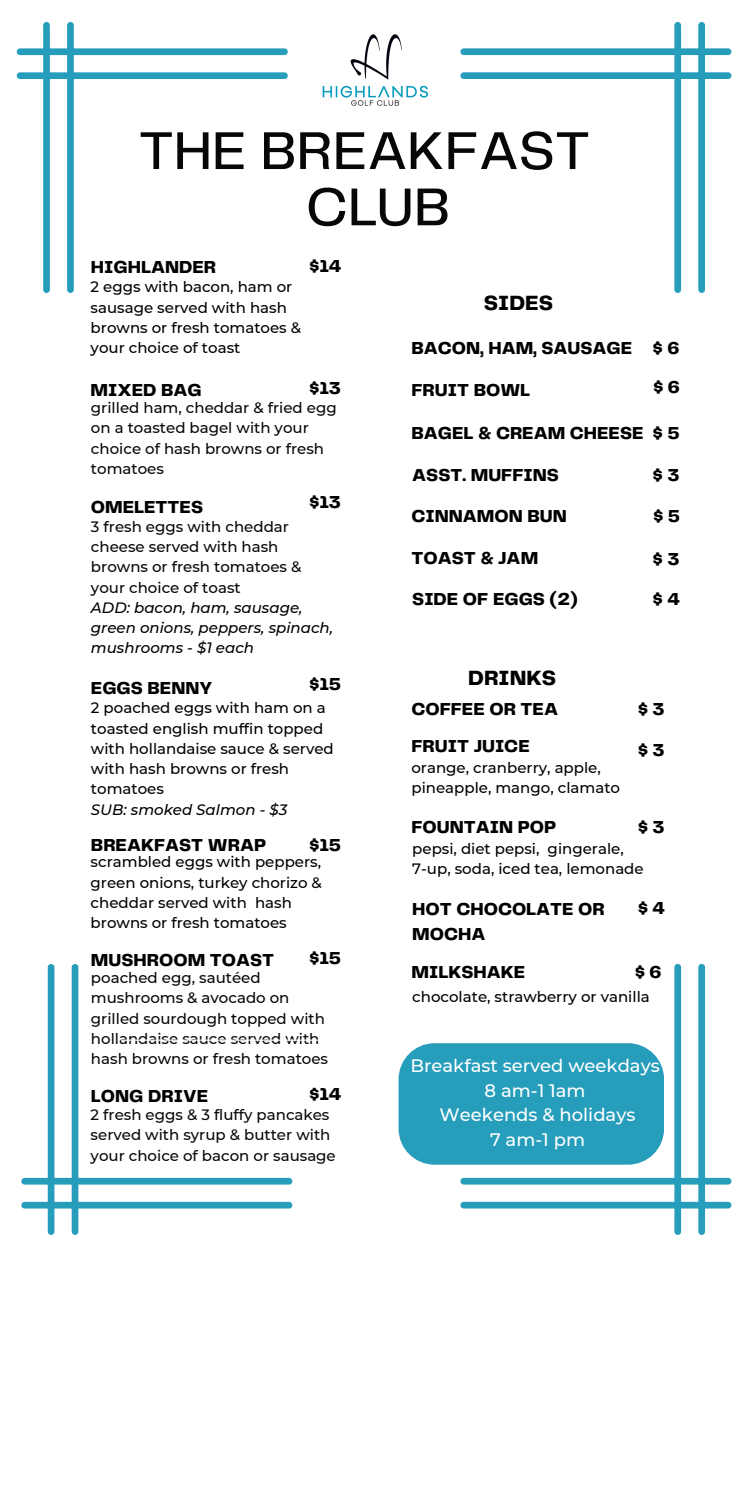
<style>
.page{position:relative;width:756px;height:1512px;background:#fff}
.page>*{position:absolute;margin:0;border:0;box-sizing:border-box;transform-origin:0 0}
.t1{font:500 55.2px/56.2px "Telegraf";color:#070707;text-align:center}
.t2{font:800 21.3px "Telegraf";color:#000}
.t3{font:800 18px/24.8px "Telegraf";color:#000}
.t4{font:500 18px/24.8px "Montserrat";color:#fff;text-align:center}
.t5{font:500 15px/20.2px "Montserrat";color:#000}
.t6{font:500 15px/20.2px "Montserrat";color:#070707}
.t7{font:italic 500 15px/20.2px "Montserrat";color:#000}
</style>
<div class="page">
<div style="left:399px;top:1043px;width:265px;height:122px;background:#269dbb;border-radius:36px"></div>
<img style="left:322px;top:34px;width:107px;height:72px">
<svg style="left:17px;top:22px;width:271px;height:271px"></svg>
<svg style="left:460px;top:22px;width:271px;height:271px"></svg>
<svg style="left:460px;top:964px;width:271px;height:271px"></svg>
<svg style="left:21px;top:964px;width:271px;height:271px"></svg>
<p class="t1" style="left:139px;top:125px;width:453px">THE BREAKFAST<br>CLUB</p>
<p class="t3" style="left:91px;top:256px;width:127px">HIGHLANDER</p>
<h3 class="t3" style="left:309px;top:255px;width:33px">$14</h3>
<h3 class="t5" style="left:91px;top:277px;width:212px">2 eggs with bacon, ham or sausage served with hash browns or fresh tomatoes &amp; your choice of toast</h3>
<h3 class="t2" style="left:484px;top:293px;width:71px">SIDES</h3>
<p class="t3" style="left:653px;top:337px;width:28px">$ 6</p>
<p class="t3" style="left:653px;top:375px;width:28px">$ 6</p>
<h3 class="t3" style="left:653px;top:421px;width:28px">$ 5</h3>
<p class="t3" style="left:411px;top:337px;width:222px">BACON, HAM, SAUSAGE</p>
<h3 class="t3" style="left:309px;top:376px;width:33px">$13</h3>
<p class="t3" style="left:91px;top:378px;width:113px">MIXED BAG</p>
<h3 class="t3" style="left:411px;top:378px;width:120px">FRUIT BOWL</h3>
<h2 class="t6" style="left:91px;top:398px;width:247px">grilled ham, cheddar &amp; fried egg on a toasted bagel with your choice of hash browns or fresh tomatoes</h2>
<h3 class="t3" style="left:411px;top:421px;width:234px">BAGEL &amp; CREAM CHEESE</h3>
<h3 class="t3" style="left:653px;top:464px;width:28px">$ 3</h3>
<h3 class="t3" style="left:653px;top:505px;width:28px">$ 5</h3>
<h3 class="t3" style="left:653px;top:547px;width:28px">$ 3</h3>
<h3 class="t3" style="left:412px;top:464px;width:148px">ASST. MUFFINS</h3>
<p class="t3" style="left:309px;top:491px;width:33px">$13</p>
<h3 class="t3" style="left:91px;top:496px;width:114px">OMELETTES</h3>
<h3 class="t3" style="left:411px;top:505px;width:157px">CINNAMON BUN</h3>
<h3 class="t6" style="left:91px;top:516px;width:212px">3 fresh eggs with cheddar cheese served with hash browns or fresh tomatoes &amp; your choice of toast</h3>
<h3 class="t7" style="left:91px;top:597px;width:244px">ADD: bacon, ham, sausage, green onions, peppers, spinach, mushrooms - $1 each</h3>
<h3 class="t3" style="left:411px;top:546px;width:128px">TOAST &amp; JAM</h3>
<p class="t3" style="left:412px;top:588px;width:167px">SIDE OF EGGS (2)</p>
<h3 class="t3" style="left:653px;top:588px;width:29px">$ 4</h3>
<h3 class="t3" style="left:91px;top:676px;width:123px">EGGS BENNY</h3>
<h3 class="t3" style="left:309px;top:672px;width:33px">$15</h3>
<h3 class="t5" style="left:91px;top:698px;width:244px">2 poached eggs with ham on a toasted english muffin topped with hollandaise sauce &amp; served with hash browns or fresh tomatoes</h3>
<h3 class="t7" style="left:91px;top:799px;width:198px">SUB: smoked Salmon - $3</h3>
<p class="t3" style="left:91px;top:833px;width:177px">BREAKFAST WRAP</p>
<h3 class="t3" style="left:309px;top:833px;width:33px">$15</h3>
<h2 class="t5" style="left:91px;top:852px;width:233px">scrambled eggs with peppers, green onions, turkey chorizo &amp; cheddar served with hash browns or fresh tomatoes</h2>
<p class="t3" style="left:309px;top:947px;width:33px">$15</p>
<h1 class="t3" style="left:91px;top:948px;width:185px">MUSHROOM TOAST</h1>
<h3 class="t6" style="left:91px;top:968px;width:239px">poached egg, sautéed mushrooms &amp; avocado on grilled sourdough topped with hollandaise sauce served with hash browns or fresh tomatoes</h3>
<h3 class="t3" style="left:91px;top:1085px;width:119px">LONG DRIVE</h3>
<h3 class="t3" style="left:309px;top:1082px;width:33px">$14</h3>
<h3 class="t6" style="left:91px;top:1105px;width:247px">2 fresh eggs &amp; 3 fluffy pancakes served with syrup &amp; butter with your choice of bacon or sausage</h3>
<h3 class="t2" style="left:468px;top:669px;width:89px">DRINKS</h3>
<h3 class="t3" style="left:411px;top:697px;width:148px">COFFEE OR TEA</h3>
<p class="t3" style="left:411px;top:735px;width:120px">FRUIT JUICE</p>
<h3 class="t5" style="left:411px;top:757px;width:210px">orange, cranberry, apple, pineapple, mango, clamato</h3>
<h3 class="t3" style="left:638px;top:697px;width:28px">$ 3</h3>
<h3 class="t3" style="left:638px;top:739px;width:28px">$ 3</h3>
<h3 class="t3" style="left:411px;top:816px;width:146px">FOUNTAIN POP</h3>
<p class="t3" style="left:638px;top:816px;width:28px">$ 3</p>
<p class="t5" style="left:412px;top:838px;width:213px">pepsi, diet pepsi, gingerale,</p>
<h3 class="t5" style="left:412px;top:858px;width:233px">7-up, soda, iced tea, lemonade</h3>
<h3 class="t3" style="left:412px;top:898px;width:194px">HOT CHOCOLATE OR<br>MOCHA</h3>
<h3 class="t3" style="left:638px;top:897px;width:29px">$ 4</h3>
<p class="t3" style="left:411px;top:960px;width:115px">MILKSHAKE</p>
<h3 class="t3" style="left:635px;top:960px;width:28px">$ 6</h3>
<h3 class="t5" style="left:412px;top:986px;width:239px">chocolate, strawberry or vanilla</h3>
<p class="t4" style="left:410px;top:1053px;width:251px">Breakfast served weekdays<br>8 am-1 1am<br>Weekends &amp; holidays<br>7 am-1 pm</p>
</div>
